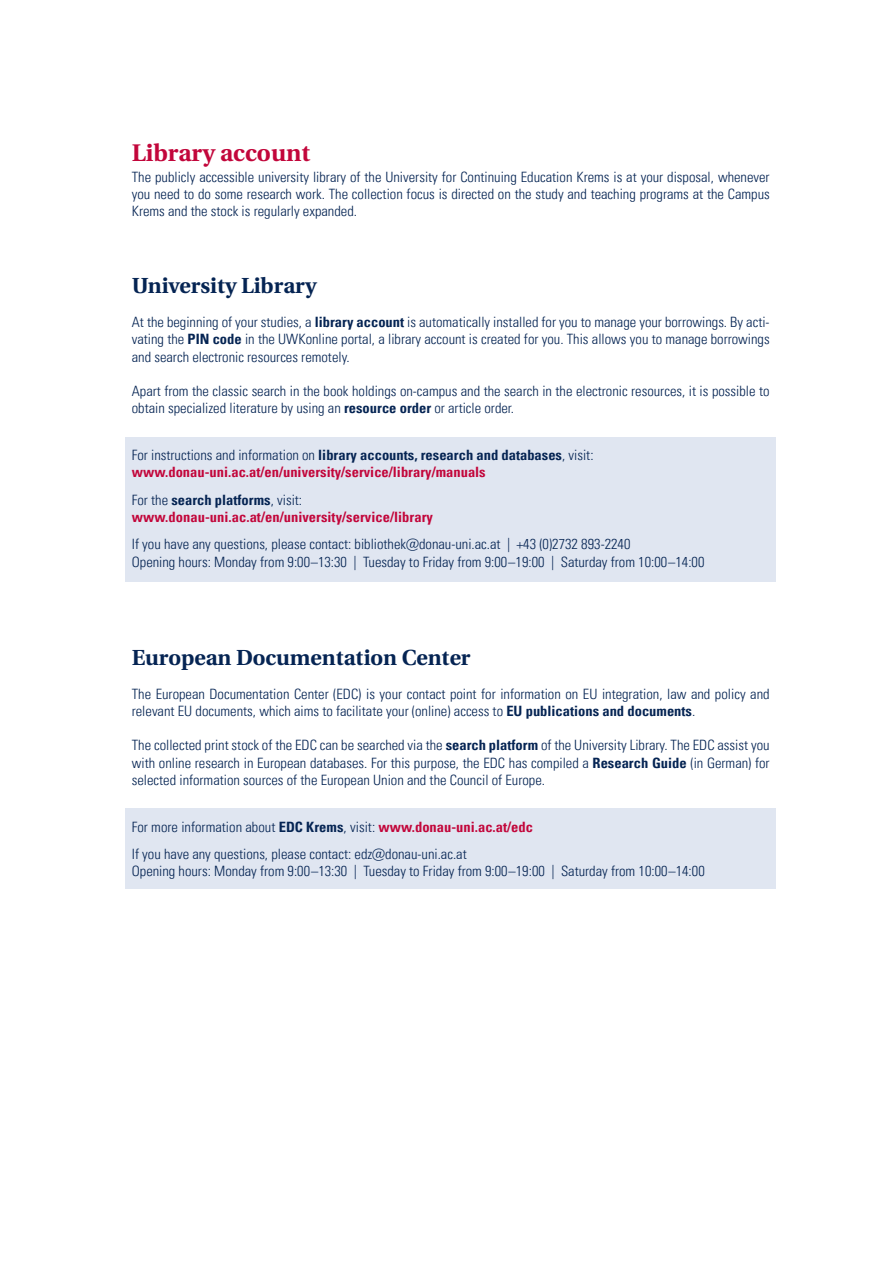
<style>
.page{position:relative;width:893px;height:1263px;background:#fff}
.page>*{position:absolute;margin:0;border:0;box-sizing:border-box;transform-origin:0 0}
.Überschrift{font:700 24px "Utopia";color:#c2063b}
.Überschrift-2{font:700 21.75px "Utopia";color:#052453}
.Text{font:300 condensed 14.25px/17.1px "Univers LT Pro";color:#052453;text-align:justify}
.Text-2{font:700 condensed 14.25px "Univers LT Pro";color:#c2063b}
.Text-3{font:700 condensed 14.25px "Univers LT Pro";color:#052453}
.s1{font-weight:700}
.s2{font-weight:300}
.s3{font-weight:700;color:#c2063b}
</style>
<div class="page">
<div style="left:125px;top:808px;width:651px;height:81px;background:#e0e6f1"></div>
<div style="left:125px;top:437px;width:651px;height:144px;background:#e0e6f1"></div>
<h1 class="Überschrift" style="left:132px;top:139px;width:180px">Library account</h1>
<p class="Text" style="left:132px;top:168px;width:639px">The publicly accessible university library of the University for Continuing Education Krems is at your disposal, whenever you need to do some research work. The collection focus is directed on the study and teaching programs at the Campus Krems and the stock is regularly expanded.</p>
<h1 class="Überschrift-2" style="left:132px;top:273px;width:186px">University Library</h1>
<p class="Text" style="left:132px;top:313px;width:639px">At the beginning of your studies, a <span class="s1">library account</span> is automatically installed for you to manage your borrowings. By acti&shy;vating the <span class="s1">PIN code</span> in the UWKonline portal, a library account is created for you. This allows you to manage borrowings and search electronic resources remotely.</p>
<p class="Text" style="left:132px;top:381px;width:639px">Apart from the classic search in the book holdings on-campus and the search in the electronic resources, it is possible to obtain specialized literature by using an <span class="s1">resource order</span> or article order.</p>
<p class="Text" style="left:132px;top:446px;width:463px">For instructions and information on <span class="s1">library accounts, research and databases</span>, visit:</p>
<p class="Text-2" style="left:132px;top:463px;width:355px">www.donau-uni.ac.at/en/university/service/library/manuals</p>
<p class="Text-3" style="left:132px;top:491px;width:172px"><span class="s2">For the</span> search platforms<span class="s2">, visit:</span></p>
<p class="Text-2" style="left:132px;top:508px;width:303px">www.donau-uni.ac.at/en/university/service/library</p>
<p class="Text" style="left:132px;top:535px;width:500px">If you have any questions, please contact: bibliothek@donau-uni.ac.at | +43 (0)2732 893-2240</p>
<p class="Text" style="left:132px;top:552px;width:574px">Opening hours: Monday from 9:00–13:30 | Tuesday to Friday from 9:00–19:00 | Saturday from 10:00–14:00</p>
<h1 class="Überschrift-2" style="left:132px;top:645px;width:340px">European Documentation Center</h1>
<p class="Text" style="left:132px;top:685px;width:639px">The European Documentation Center (EDC) is your contact point for information on EU integration, law and policy and relevant EU documents, which aims to facilitate your (online) access to <span class="s1">EU publications and documents</span>.</p>
<p class="Text" style="left:132px;top:736px;width:639px">The collected print stock of the EDC can be searched via the <span class="s1">search platform</span> of the University Library. The EDC assist you with online research in European databases. For this purpose, the EDC has compiled a <span class="s1">Research Guide</span> (in German) for selected information sources of the European Union and the Council of Europe.</p>
<p class="Text" style="left:132px;top:817px;width:403px">For more information about <span class="s1">EDC Krems</span>, visit: <span class="s3">www.donau-uni.ac.at/edc</span></p>
<p class="Text" style="left:132px;top:845px;width:336px">If you have any questions, please contact: edz@donau-uni.ac.at</p>
<p class="Text" style="left:132px;top:862px;width:574px">Opening hours: Monday from 9:00–13:30 | Tuesday to Friday from 9:00–19:00 | Saturday from 10:00–14:00</p>
</div>
